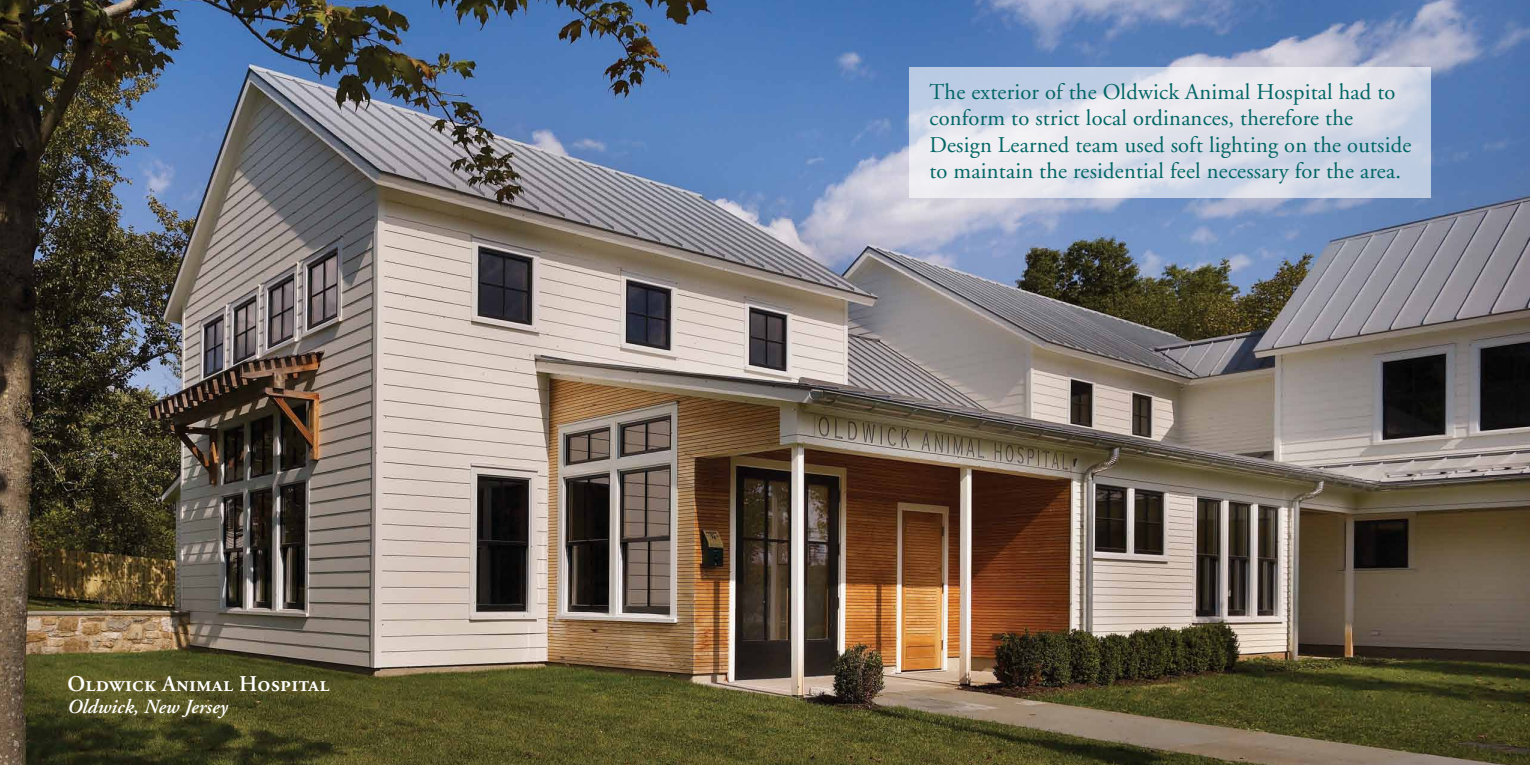
<style>
.page{position:relative;width:1530px;height:765px;background:#fff}
.page>*{position:absolute;margin:0;border:0;box-sizing:border-box;transform-origin:0 0}
.t1{font:22.5px/26.2px "Adobe Garamond";letter-spacing:.01em;color:#026666}
.t2{font:22.5px "Adobe Garamond Semibold SC";letter-spacing:.005em;color:#fff}
.t3{font:italic 600 20px "Adobe Garamond";letter-spacing:.005em;color:#fff}
</style>
<div class="page">
<img style="left:0;top:0;width:1530px;height:765px">
<svg style="left:909px;top:68px;width:522px;height:130px"></svg>
<p class="t2" style="left:68px;top:672px;width:264px">Oldwick Animal Hospital</p>
<p class="t3" style="left:68px;top:695px;width:162px">Oldwick, New Jersey</p>
<p class="t1" style="left:929px;top:80px;width:483px">The exterior of the Oldwick Animal Hospital had to conform to strict local ordinances, therefore the Design Learned team used soft lighting on the outside to maintain the residential feel necessary for the area.</p>
</div>
